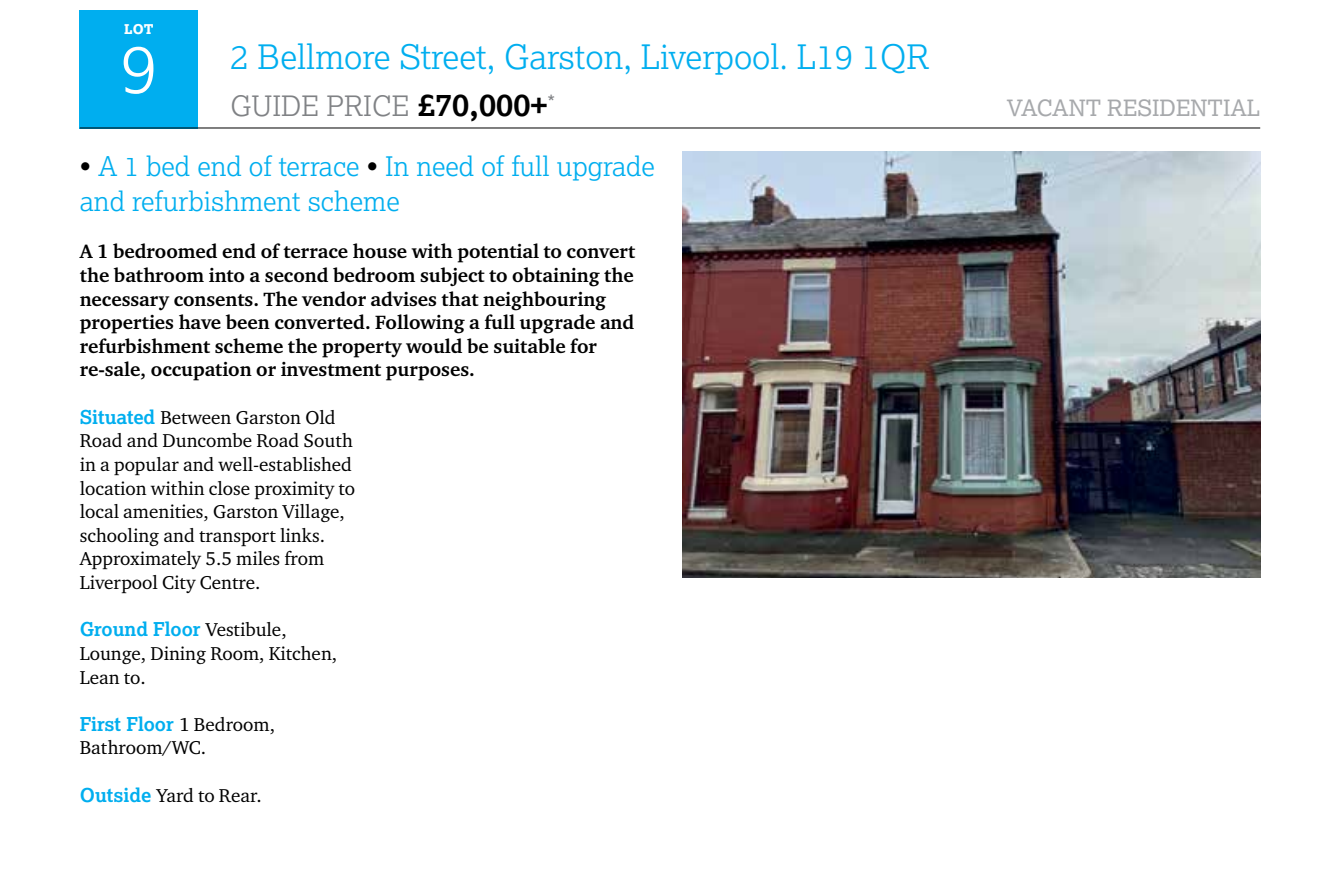
<style>
.page{position:relative;width:1340px;height:880px;background:#fff}
.page>*{position:absolute;margin:0;border:0;box-sizing:border-box;transform-origin:0 0}
.t1{font:300 67.5px "Lexia";color:#fff}
.t2{font:300 33.75px "Lexia";color:#00aeef}
.t3{font:300 28.12px "Lexia";color:#808285}
.t4{font:300 27px/35.3px "Lexia";color:#00aeef}
.t5{font:22.5px "Lexia";color:#a7a9ac}
.t6{font:20.25px "Lexia";color:#808285}
.t7{font:700 19.8px/23.6px "Charter ITC Pro";color:#000}
.t8{font:19.12px/23.6px "Charter ITC Pro";color:#000}
.t9{font:700 19.12px "Lexia";color:#00aeef}
.t10{font:800 13.5px "Lexia";color:#fff}
.s1{font-weight:700;font-size:31.5px;color:#000}
.s2{color:#000}
.s3{font-family:"Lexia";font-weight:700;color:#00aeef}
.s4{font-family:"Charter ITC Pro";font-weight:400;color:#000}
</style>
<div class="page">
<div style="left:80px;top:10px;width:118px;height:118px;background:#00aeef"></div>
<hr style="left:80px;top:128px;width:1180px;height:1px;background:#000">
<img style="left:682px;top:152px;width:578px;height:425px">
<p class="t10" style="left:124px;top:20px;width:31px">LOT</p>
<h1 class="t1" style="left:120px;top:26px;width:38px">9</h1>
<h2 class="t2" style="left:230px;top:36px;width:700px">2 Bellmore Street, Garston, Liverpool. L19 1QR</h2>
<h3 class="t3" style="left:230px;top:88px;width:318px">GUIDE PRICE <span class="s1">£70,000+</span></h3>
<p class="t5" style="left:1006px;top:94px;width:255px">VACANT RESIDENTIAL</p>
<p class="t6" style="left:547px;top:90px;width:9px">*</p>
<h3 class="t4" style="left:80px;top:147px;width:576px"><span class="s2">•</span> A 1 bed end of terrace <span class="s2">•</span> In need of full upgrade and refurbishment scheme</h3>
<p class="t7" style="left:80px;top:240px;width:557px">A 1 bedroomed end of terrace house with potential to convert the bathroom into a second bedroom subject to obtaining the necessary consents. The vendor advises that neighbouring properties have been converted. Following a full upgrade and refurbishment scheme the property would be suitable for re-sale, occupation or investment purposes.</p>
<p class="t8" style="left:80px;top:405px;width:277px"><span class="s3">Situated</span> Between Garston Old<br>Road and Duncombe Road South in a popular and well-established location within close proximity to local amenities, Garston Village, schooling and transport links.<br>Approximately 5.5 miles from<br>Liverpool City Centre.</p>
<p class="t9" style="left:80px;top:617px;width:208px">Ground Floor <span class="s4">Vestibule,</span></p>
<p class="t8" style="left:80px;top:641px;width:259px">Lounge, Dining Room, Kitchen,<br>Lean to.</p>
<p class="t9" style="left:80px;top:712px;width:197px">First Floor <span class="s4">1 Bedroom,</span></p>
<p class="t8" style="left:80px;top:736px;width:128px">Bathroom/WC.</p>
<p class="t8" style="left:80px;top:783px;width:183px"><span class="s3">Outside</span> Yard to Rear.</p>
</div>
